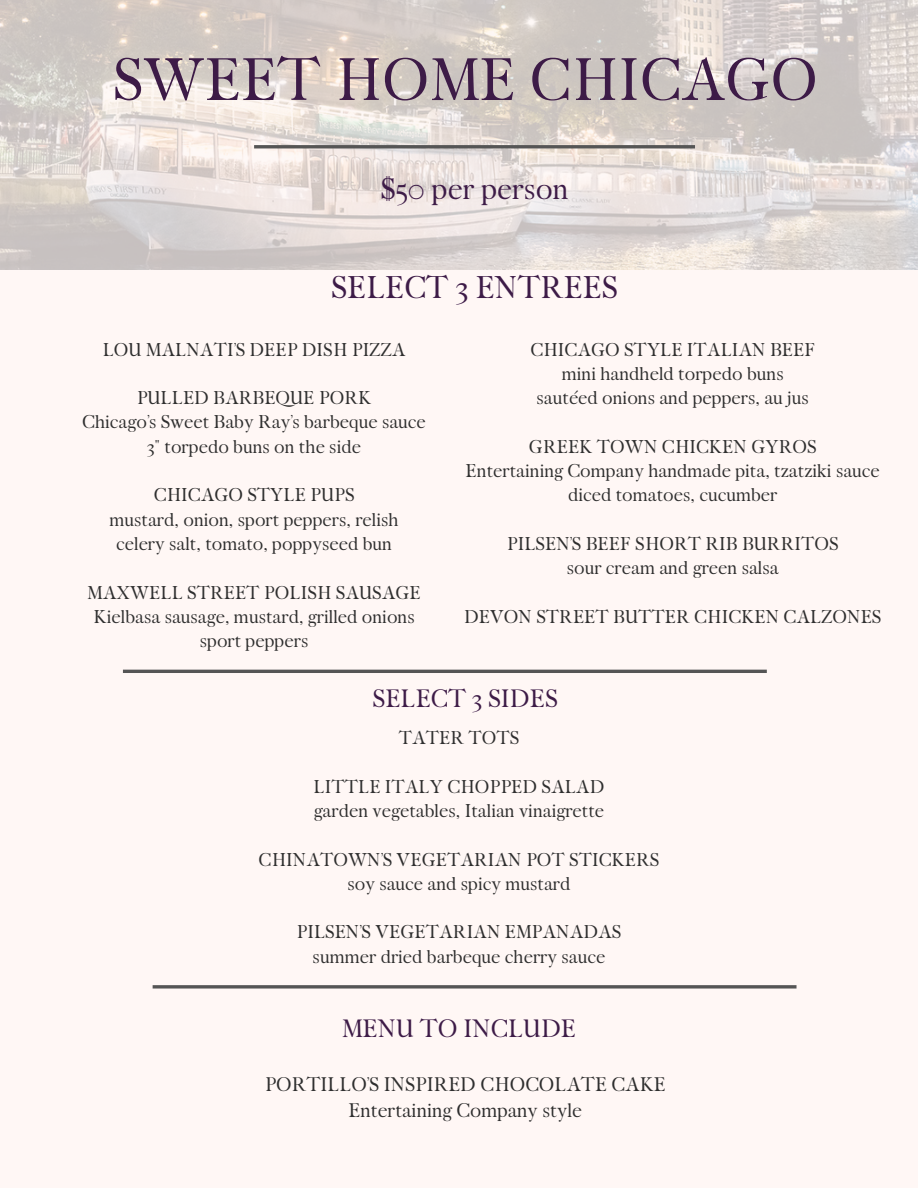
<style>
.page{position:relative;width:918px;height:1188px;background:#fff7f5}
.page>*{position:absolute;margin:0;border:0;box-sizing:border-box;transform-origin:0 0}
.t1{font:56.85px "Faraz";color:#3d1b47}
.t2{font:29.85px "Faraz";color:#3d1b47}
.t3{font:28.5px "Faraz";color:#3d1b47}
.t4{font:23.85px "Faraz";color:#3d1b47}
.t5{font:18.75px "Faraz";color:#2e2e2e}
.t6{font:17.7px/24.3px "Faraz";color:#2e2e2e;text-align:center}
</style>
<div class="page">
<img style="left:0;top:0;width:918px;height:270px">
<hr style="left:254px;top:145px;width:441px;height:3px;background:#555">
<hr style="left:123px;top:670px;width:644px;height:3px;background:#555">
<svg style="left:153px;top:985px;width:644px;height:4px;background:#6f6d6d"></svg>
<h1 class="t1" style="left:113px;top:46px;width:707px">SWEET HOME CHICAGO</h1>
<h3 class="t3" style="left:380px;top:171px;width:190px">$50 per person</h3>
<p class="t2" style="left:331px;top:270px;width:288px">SELECT 3 ENTREES</p>
<h2 class="t6" style="left:103px;top:338px;width:304px">LOU MALNATI’S DEEP DISH PIZZA</h2>
<h5 class="t6" style="left:137px;top:386px;width:236px">PULLED BARBEQUE PORK</h5>
<p class="t6" style="left:82px;top:410px;width:345px">Chicago’s Sweet Baby Ray’s barbeque sauce</p>
<p class="t6" style="left:147px;top:435px;width:215px">3" torpedo buns on the side</p>
<p class="t6" style="left:154px;top:483px;width:202px">CHICAGO STYLE PUPS</p>
<p class="t6" style="left:110px;top:508px;width:291px">mustard, onion, sport peppers, relish</p>
<p class="t6" style="left:116px;top:532px;width:277px">celery salt, tomato, poppyseed bun</p>
<p class="t6" style="left:87px;top:581px;width:335px">MAXWELL STREET POLISH SAUSAGE</p>
<p class="t6" style="left:93px;top:605px;width:323px">Kielbasa sausage, mustard, grilled onions</p>
<p class="t6" style="left:200px;top:629px;width:110px">sport peppers</p>
<p class="t6" style="left:530px;top:338px;width:286px">CHICAGO STYLE ITALIAN BEEF</p>
<p class="t6" style="left:562px;top:362px;width:223px">mini handheld torpedo buns</p>
<p class="t6" style="left:537px;top:386px;width:274px">sautéed onions and peppers, au jus</p>
<p class="t6" style="left:529px;top:435px;width:289px">GREEK TOWN CHICKEN GYROS</p>
<p class="t6" style="left:466px;top:459px;width:416px">Entertaining Company handmade pita, tzatziki sauce diced tomatoes, cucumber</p>
<h4 class="t6" style="left:507px;top:532px;width:333px">PILSEN’S BEEF SHORT RIB BURRITOS</h4>
<p class="t6" style="left:567px;top:556px;width:213px">sour cream and green salsa</p>
<p class="t6" style="left:464px;top:605px;width:419px">DEVON STREET BUTTER CHICKEN CALZONES</p>
<p class="t4" style="left:373px;top:684px;width:187px">SELECT 3 SIDES</p>
<p class="t6" style="left:399px;top:726px;width:122px">TATER TOTS</p>
<p class="t6" style="left:314px;top:775px;width:292px">LITTLE ITALY CHOPPED SALAD</p>
<p class="t6" style="left:314px;top:799px;width:292px">garden vegetables, Italian vinaigrette</p>
<p class="t6" style="left:259px;top:848px;width:402px">CHINATOWN’S VEGETARIAN POT STICKERS</p>
<p class="t6" style="left:347px;top:872px;width:225px">soy sauce and spicy mustard</p>
<p class="t6" style="left:297px;top:920px;width:326px">PILSEN’S VEGETARIAN EMPANADAS</p>
<h5 class="t6" style="left:313px;top:945px;width:294px">summer dried barbeque cherry sauce</h5>
<h4 class="t4" style="left:342px;top:1014px;width:236px">MENU TO INCLUDE</h4>
<h5 class="t5" style="left:265px;top:1073px;width:403px">PORTILLO’S INSPIRED CHOCOLATE CAKE</h5>
<p class="t5" style="left:349px;top:1099px;width:235px">Entertaining Company style</p>
</div>
